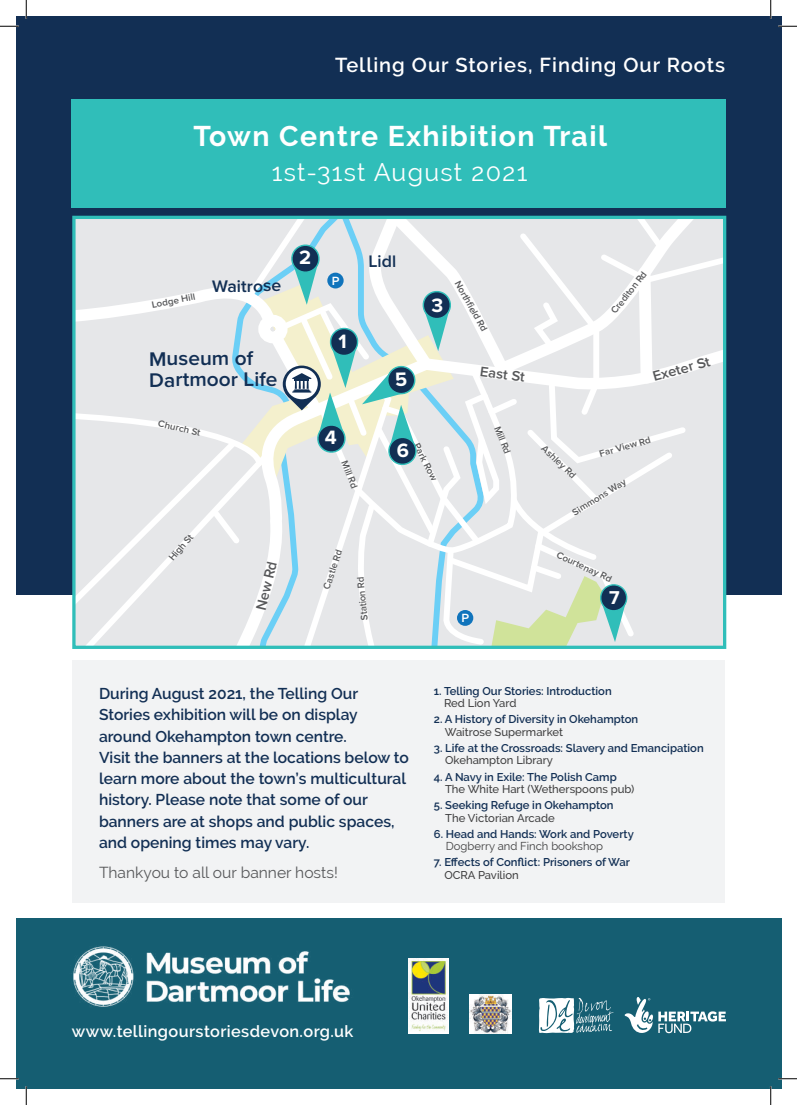
<style>
.page{position:relative;width:797px;height:1105px;background:#fff}
.page>*{position:absolute;margin:0;border:0;box-sizing:border-box;transform-origin:0 0}
.t1{font:700 28.38px "Raleway";letter-spacing:.05em;color:#fff}
.t2{font:25px "Raleway";letter-spacing:.05em;color:#fff}
.t3{font:600 20.38px/21.2px "Proxima Nova";color:#122f54}
.t4{font:600 20.12px "Raleway";letter-spacing:.05em;color:#fff}
.t5{font:700 20px "Proxima Nova";color:#fff}
.t6{font:700 19.25px "Proxima Nova";color:#fff}
.t7{font:600 17.25px "Proxima Nova";color:#122f54}
.t8{font:600 16.25px "Raleway";letter-spacing:.025em;color:#fff}
.t9{font:600 15.62px/21.2px "Raleway";color:#122f54}
.t10{font:15.62px "Raleway";color:#57585a}
.t11{font:600 14.75px "Proxima Nova";color:#57585a}
.t12{font:600 14.38px "Proxima Nova";color:#57585a}
.t13{font:600 12.38px "Proxima Nova";color:#fff}
.t14{font:600 11.25px "Raleway";color:#122f54}
.t15{font:500 11.25px "Raleway";color:#3e3e3f}
.t16{font:11.25px "Raleway";color:#3e3e3f}
.t17{font:600 9.88px "Proxima Nova";color:#57585a}
.t18{font:600 9.75px "Proxima Nova";color:#57585a}
.t19{font:600 9.62px "Proxima Nova";color:#57585a}
</style>
<div class="page">
<div style="left:72px;top:660px;width:653px;height:242px;background:#f2f3f4"></div>
<div style="left:16px;top:918px;width:765px;height:171px;background:#155e72"></div>
<svg style="left:624px;top:997px;width:102px;height:36px"></svg>
<svg style="left:538px;top:998px;width:75px;height:35px"></svg>
<img style="left:73px;top:946px;width:277px;height:61px">
<img style="left:469px;top:995px;width:43px;height:38px">
<img style="left:409px;top:959px;width:39px;height:74px">
<div style="left:16px;top:16px;width:765px;height:578px;background:#122f54"></div>
<div style="left:72px;top:99px;width:654px;height:108px;background:#30beb9"></div>
<svg style="left:0;top:25px;width:19px;height:2px"></svg>
<svg style="left:778px;top:25px;width:19px;height:2px"></svg>
<svg style="left:0;top:1078px;width:19px;height:1px"></svg>
<svg style="left:778px;top:1078px;width:19px;height:1px"></svg>
<svg style="left:25px;top:0;width:2px;height:19px"></svg>
<svg style="left:25px;top:1086px;width:2px;height:19px"></svg>
<svg style="left:770px;top:0;width:1px;height:19px"></svg>
<svg style="left:770px;top:1086px;width:1px;height:19px"></svg>
<svg style="left:74px;top:217px;width:650px;height:430px;background:#dfe6e7"></svg>
<p class="t4" style="left:335px;top:53px;width:391px">Telling Our Stories, Finding Our Roots</p>
<h1 class="t1" style="left:193px;top:120px;width:415px">Town Centre Exhibition Trail</h1>
<h2 class="t2" style="left:272px;top:158px;width:257px">1st-31st August 2021</h2>
<p class="t19" style="left:151px;top:299px;width:46px;rotate:-10deg">Lodge Hill</p>
<p class="t7" style="left:212px;top:276px;width:71px;rotate:-1deg">Waitrose</p>
<h3 class="t3" style="left:149px;top:349px;width:130px;rotate:-1deg">Museum of<br>Dartmoor Life</h3>
<p class="t19" style="left:160px;top:417px;width:45px;rotate:13deg">Church St</p>
<p class="t18" style="left:166px;top:555px;width:33px;rotate:-49deg">High St</p>
<p class="t11" style="left:252px;top:608px;width:51px;rotate:-76deg">New Rd</p>
<p class="t5" style="left:299px;top:246px;width:14px">2</p>
<p class="t13" style="left:332px;top:273px;width:9px">P</p>
<p class="t5" style="left:338px;top:329px;width:10px">1</p>
<p class="t7" style="left:368px;top:251px;width:30px;rotate:-1deg">Lidl</p>
<p class="t5" style="left:431px;top:293px;width:13px">3</p>
<p class="t18" style="left:462px;top:278px;width:58px;rotate:61deg">Northfi eld Rd</p>
<p class="t18" style="left:608px;top:309px;width:53px;rotate:-52deg">Crediton Rd</p>
<p class="t12" style="left:481px;top:363px;width:47px;rotate:7deg">East St</p>
<p class="t12" style="left:651px;top:368px;width:60px;rotate:-15deg">Exeter St</p>
<p class="t5" style="left:325px;top:426px;width:13px">4</p>
<p class="t17" style="left:350px;top:459px;width:30px;rotate:68deg">Mill Rd</p>
<p class="t17" style="left:320px;top:587px;width:42px;rotate:-71deg">Castle Rd</p>
<p class="t17" style="left:359px;top:621px;width:45px;rotate:-96deg">Station Rd</p>
<p class="t5" style="left:397px;top:438px;width:14px">6</p>
<p class="t18" style="left:421px;top:441px;width:42px;rotate:62deg">Park Row</p>
<p class="t17" style="left:502px;top:424px;width:30px;rotate:68deg">Mill Rd</p>
<p class="t13" style="left:461px;top:611px;width:9px">P</p>
<p class="t19" style="left:598px;top:448px;width:54px;rotate:-16deg">Far V iew Rd</p>
<p class="t19" style="left:570px;top:508px;width:63px;rotate:-32deg">Simmons Way</p>
<p class="t19" style="left:559px;top:549px;width:61px;rotate:25deg">Courtenay Rd</p>
<p class="t18" style="left:547px;top:443px;width:45px;rotate:43deg">Ashley Rd</p>
<p class="t6" style="left:609px;top:586px;width:12px">7</p>
<p class="t9" style="left:99px;top:683px;width:311px">During August 2021, the Telling Our Stories exhibition will be on display around Okehampton town centre.<br>Visit the banners at the locations below to learn more about the town’s multicultural history. Please note that some of our banners are at shops and public spaces, and opening times may vary.</p>
<p class="t10" style="left:99px;top:864px;width:240px">Thankyou to all our banner hosts!</p>
<p class="t14" style="left:434px;top:684px;width:179px">1. Telling Our Stories: Introduction</p>
<p class="t15" style="left:444px;top:697px;width:74px">Red Lion Yard</p>
<p class="t14" style="left:434px;top:713px;width:206px">2. A History of Diversity in Okehampton</p>
<p class="t15" style="left:445px;top:725px;width:120px">Waitrose Supermarket</p>
<p class="t14" style="left:434px;top:741px;width:271px">3. Life at the Crossroads: Slavery and Emancipation</p>
<p class="t15" style="left:445px;top:754px;width:109px">Okehampton Library</p>
<p class="t14" style="left:434px;top:770px;width:184px">4. A Navy in Exile: The Polish Camp</p>
<p class="t15" style="left:445px;top:782px;width:191px">The White Hart (Wetherspoons pub)</p>
<p class="t14" style="left:434px;top:799px;width:181px">5. Seeking Refuge in Okehampton</p>
<p class="t15" style="left:445px;top:811px;width:111px">The Victorian Arcade</p>
<p class="t14" style="left:434px;top:827px;width:201px">6. Head and Hands: Work and Poverty</p>
<p class="t16" style="left:446px;top:840px;width:159px">Dogberry and Finch bookshop</p>
<p class="t14" style="left:434px;top:856px;width:198px">7. Effects of Conflict: Prisoners of War</p>
<p class="t15" style="left:444px;top:868px;width:76px">OCRA Pavilion</p>
<p class="t8" style="left:72px;top:1022px;width:283px">www.tellingourstoriesdevon.org.uk</p>
</div>
